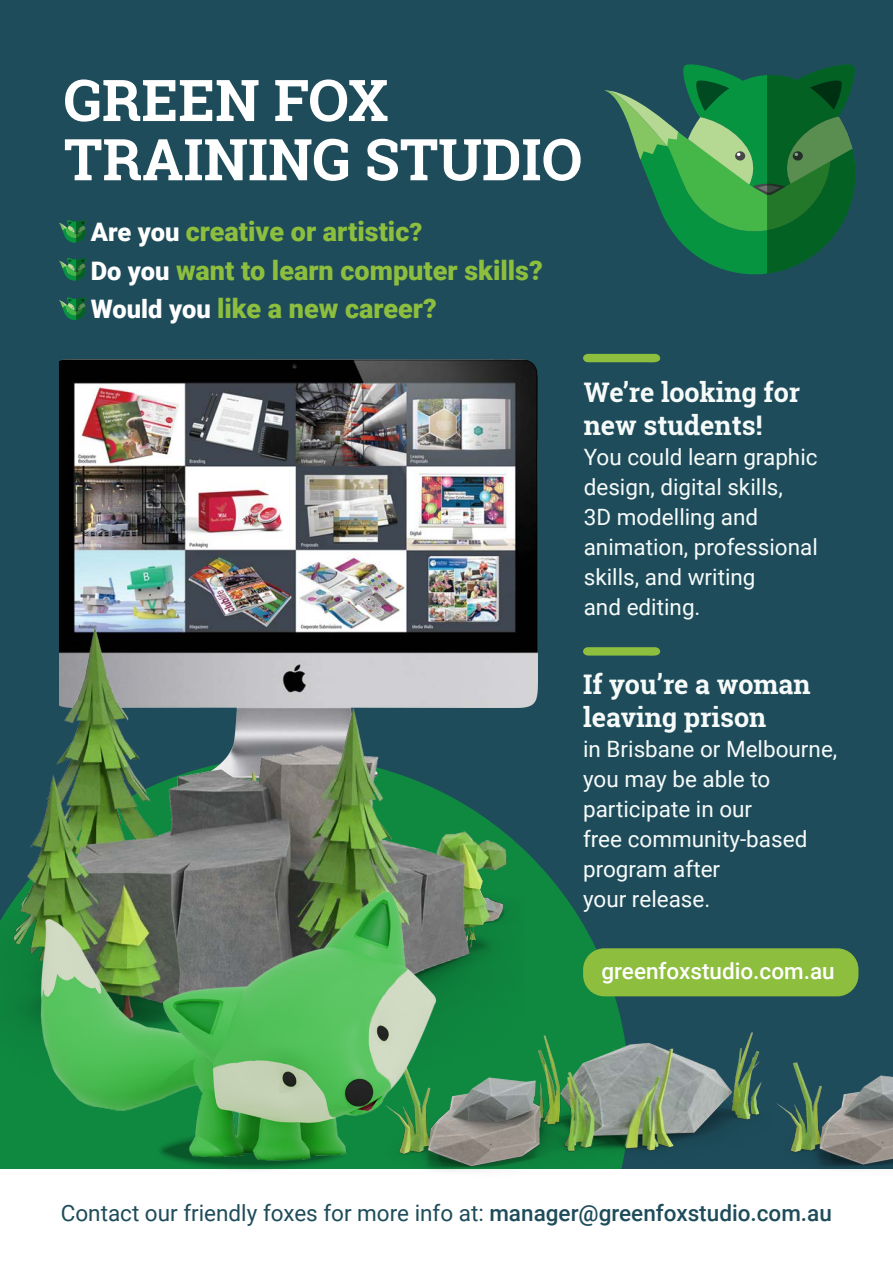
<style>
.page{position:relative;width:893px;height:1263px;background:#1e4c5a}
.page>*{position:absolute;margin:0;border:0;box-sizing:border-box;transform-origin:0 0}
.t1{font:700 57.6px/59.2px "Roboto Slab";color:#fff}
.t2{font:900 27px "Roboto";color:#8dbe3e}
.t3{font:700 27px/33px "Roboto Slab";color:#f6fbfa}
.t4{font:22.5px/30px "Roboto";color:#f6fbfa}
.t5{font:22.5px "Roboto";color:#1e4c5a}
.t6{font:500 22.5px "Roboto";color:#fff}
.s1{font-size:25.5px;color:#fff}
.s2{font-size:25.5px}
.s3{font-weight:500}
</style>
<div class="page">
<svg style="left:523px;top:849px;width:73px;height:146px;fill:#0f8840"></svg>
<div style="left:0;top:1169px;width:893px;height:94px;background:#fff"></div>
<img style="left:59px;top:353px;width:544px;height:355px">
<svg style="left:583px;top:354px;width:78px;height:8px"></svg>
<svg style="left:604px;top:64px;width:252px;height:211px"></svg>
<svg style="left:583px;top:647px;width:78px;height:9px"></svg>
<img style="left:0;top:619px;width:523px;height:550px">
<img style="left:481px;top:995px;width:250px;height:175px">
<svg style="left:445px;top:555px;width:31px;height:5px"></svg>
<svg style="left:59px;top:220px;width:27px;height:23px"></svg>
<svg style="left:59px;top:258px;width:27px;height:23px"></svg>
<svg style="left:59px;top:297px;width:27px;height:23px"></svg>
<img style="left:17px;top:863px;width:464px;height:308px">
<img style="left:731px;top:996px;width:162px;height:171px">
<div style="left:583px;top:948px;width:275px;height:48px;background:#8dbe3e;border-radius:21px"></div>
<p class="t1" style="left:64px;top:70px;width:520px">GREEN FOX<br>TRAINING STUDIO</p>
<p class="t2" style="left:64px;top:213px;width:360px"><span class="s1">• Are you</span> creative or artistic<span class="s2">?</span></p>
<p class="t2" style="left:64px;top:251px;width:481px"><span class="s1">• Do you</span> want to learn computer skills?</p>
<p class="t2" style="left:64px;top:289px;width:375px"><span class="s1">• Would you</span> like a new career?</p>
<p class="t3" style="left:584px;top:376px;width:218px">We’re looking for new students!</p>
<p class="t4" style="left:584px;top:441px;width:236px">You could learn graphic design, digital skills,<br>3D modelling and animation, professional skills, and writing<br>and editing.</p>
<p class="t3" style="left:583px;top:667px;width:229px">If you’re a woman leaving prison</p>
<p class="t4" style="left:583px;top:733px;width:256px">in Brisbane or Melbourne, you may be able to participate in our<br>free community-based program after<br>your release.</p>
<p class="t6" style="left:601px;top:955px;width:235px">greenfoxstudio.com.au</p>
<p class="t5" style="left:61px;top:1197px;width:773px">Contact our friendly foxes for more info at: <span class="s3">manager@greenfoxstudio.com.au</span></p>
</div>
